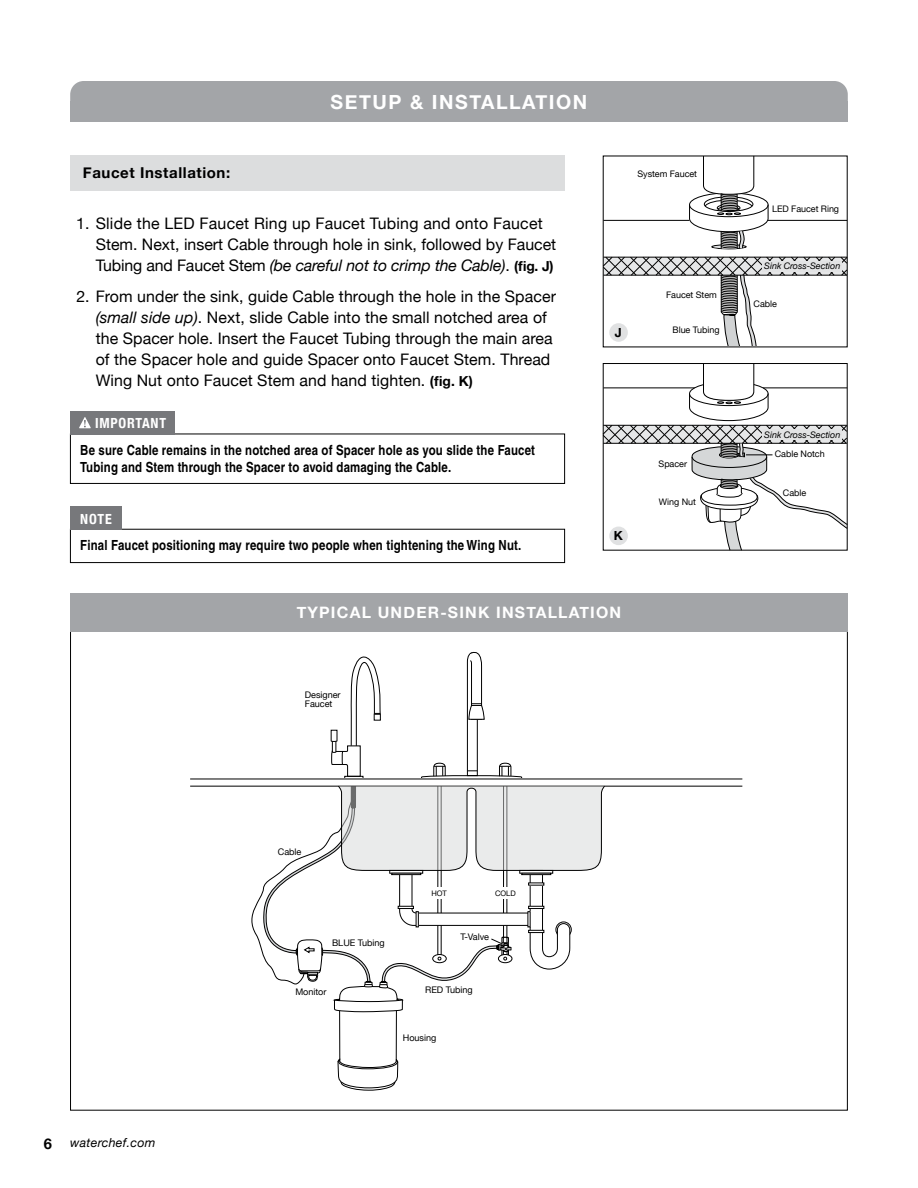
<style>
.page{position:relative;width:918px;height:1188px;background:#fff}
.page>*{position:absolute;margin:0;border:0;box-sizing:border-box;transform-origin:0 0}
.t1{font:700 19.5px "Helvetica Neue";letter-spacing:.08em;color:#fff}
.t2{font:15.9px/20.9px "Helvetica Neue";letter-spacing:.005em;color:#000}
.t3{font:700 15.75px "Helvetica Neue";letter-spacing:.075em;color:#fff}
.t4{font:700 15px "Helvetica Neue";letter-spacing:.04em;color:#000}
.t5{font:700 14.7px "Helvetica Neue";color:#000}
.t6{font:700 condensed 13.95px/16.5px "Helvetica LT";letter-spacing:.01em;color:#000}
.t7{font:700 condensed 13.95px "Helvetica Neue";letter-spacing:.055em;color:#fff}
.t8{font:700 12.6px "Helvetica Neue";color:#000}
.t9{font:italic 12.45px "Helvetica Neue";letter-spacing:.02em;color:#000}
.t10{font:9.15px/9.3px "Helvetica Neue";letter-spacing:-.005em;color:#000}
.t11{font:9px "Helvetica Neue";letter-spacing:-.005em;color:#000}
.t12{font:italic 9px "Helvetica Neue";letter-spacing:-.005em;color:#000}
.t13{font:7.65px "Helvetica Neue";color:#000}
.s1{font-style:italic}
.s2{font-weight:700;font-size:13.8px}
</style>
<div class="page">
<div style="left:70px;top:81px;width:778px;height:41px;background:#a3a5a8;border-radius:14px"></div>
<div style="left:70px;top:101px;width:778px;height:21px;background:#a3a5a8"></div>
<svg style="left:603px;top:155px;width:245px;height:193px"></svg>
<hr style="left:603px;top:275px;width:244px;height:1px;background:#000">
<div style="left:705px;top:347px;width:67px;height:12px;background:#fff"></div>
<div style="left:762px;top:261px;width:79px;height:11px;background:#e2e3e4"></div>
<div style="left:70px;top:529px;width:495px;height:34px;border:1px solid #000"></div>
<div style="left:70px;top:506px;width:52px;height:23px;background:#77787b"></div>
<div style="left:70px;top:434px;width:495px;height:50px;border:1px solid #000"></div>
<div style="left:70px;top:156px;width:495px;height:35px;background:#dcddde"></div>
<div style="left:70px;top:411px;width:105px;height:23px;background:#77787b"></div>
<svg style="left:79px;top:417px;width:12px;height:11px"></svg>
<div style="left:609px;top:323px;width:19px;height:19px;background:#e0e1e2;border-radius:50%"></div>
<div style="left:70px;top:593px;width:778px;height:39px;background:#a3a5a8"></div>
<svg style="left:337px;top:1059px;width:62px;height:32px"></svg>
<hr style="left:396px;top:1011px;width:1px;height:51px;background:#000">
<hr style="left:339px;top:1011px;width:1px;height:51px;background:#000">
<hr style="left:190px;top:779px;width:552px;height:1px;background:#000">
<hr style="left:190px;top:786px;width:552px;height:1px;background:#000">
<svg style="left:243px;top:651px;width:362px;height:361px"></svg>
<svg style="left:602px;top:363px;width:246px;height:188px"></svg>
<p class="t4" style="left:83px;top:161px;width:149px">Faucet Installation:</p>
<p class="t1" style="left:331px;top:87px;width:258px">SETUP &amp; INSTALLATION</p>
<p class="t11" style="left:637px;top:167px;width:61px">System Faucet</p>
<p class="t2" style="left:96px;top:214px;width:462px;text-indent:-19px">1. Slide the LED Faucet Ring up Faucet Tubing and onto Faucet<br>Stem. Next, insert Cable through hole in sink, followed by Faucet<br>Tubing and Faucet Stem <span class="s1">(be careful not to crimp the Cable)</span>. <span class="s2">(fig. J)</span></p>
<p class="t2" style="left:96px;top:287px;width:462px;text-indent:-19px">2. From under the sink, guide Cable through the hole in the Spacer <span class="s1">(small side up)</span>. Next, slide Cable into the small notched area of the Spacer hole. Insert the Faucet Tubing through the main area of the Spacer hole and guide Spacer onto Faucet Stem. Thread Wing Nut onto Faucet Stem and hand tighten. <span class="s2">(fig. K)</span></p>
<p class="t11" style="left:666px;top:288px;width:52px">Faucet Stem</p>
<p class="t11" style="left:673px;top:324px;width:48px">Blue Tubing</p>
<p class="t8" style="left:615px;top:323px;width:8px">J</p>
<p class="t7" style="left:95px;top:412px;width:72px">IMPORTANT</p>
<p class="t6" style="left:80px;top:442px;width:456px">Be sure Cable remains in the notched area of Spacer hole as you slide the Faucet<br>Tubing and Stem through the Spacer to avoid damaging the Cable.</p>
<p class="t7" style="left:80px;top:507px;width:33px">NOTE</p>
<p class="t6" style="left:80px;top:537px;width:443px">Final Faucet positioning may require two people when tightening the Wing Nut.</p>
<p class="t8" style="left:614px;top:526px;width:11px">K</p>
<p class="t3" style="left:297px;top:600px;width:326px">TYPICAL UNDER-SINK INSTALLATION</p>
<p class="t10" style="left:305px;top:690px;width:37px">Designer<br>Faucet</p>
<p class="t11" style="left:659px;top:457px;width:30px">Spacer</p>
<p class="t11" style="left:659px;top:495px;width:39px">Wing Nut</p>
<p class="t11" style="left:772px;top:203px;width:69px">LED Faucet Ring</p>
<p class="t12" style="left:764px;top:260px;width:78px">Sink Cross-Section</p>
<p class="t11" style="left:754px;top:298px;width:25px">Cable</p>
<p class="t12" style="left:764px;top:428px;width:78px">Sink Cross-Section</p>
<p class="t11" style="left:775px;top:448px;width:51px">Cable Notch</p>
<p class="t11" style="left:783px;top:486px;width:25px">Cable</p>
<p class="t5" style="left:44px;top:1132px;width:10px">6</p>
<p class="t9" style="left:70px;top:1134px;width:87px">waterchef.com</p>
<p class="t10" style="left:278px;top:847px;width:25px">Cable</p>
<p class="t10" style="left:332px;top:939px;width:54px">BLUE Tubing</p>
<p class="t10" style="left:295px;top:988px;width:33px">Monitor</p>
<p class="t13" style="left:431px;top:888px;width:17px">HOT</p>
<p class="t13" style="left:495px;top:888px;width:22px">COLD</p>
<p class="t10" style="left:460px;top:933px;width:30px">T-Valve</p>
<p class="t10" style="left:425px;top:986px;width:49px">RED Tubing</p>
<p class="t10" style="left:403px;top:1033px;width:35px">Housing</p>
</div>
